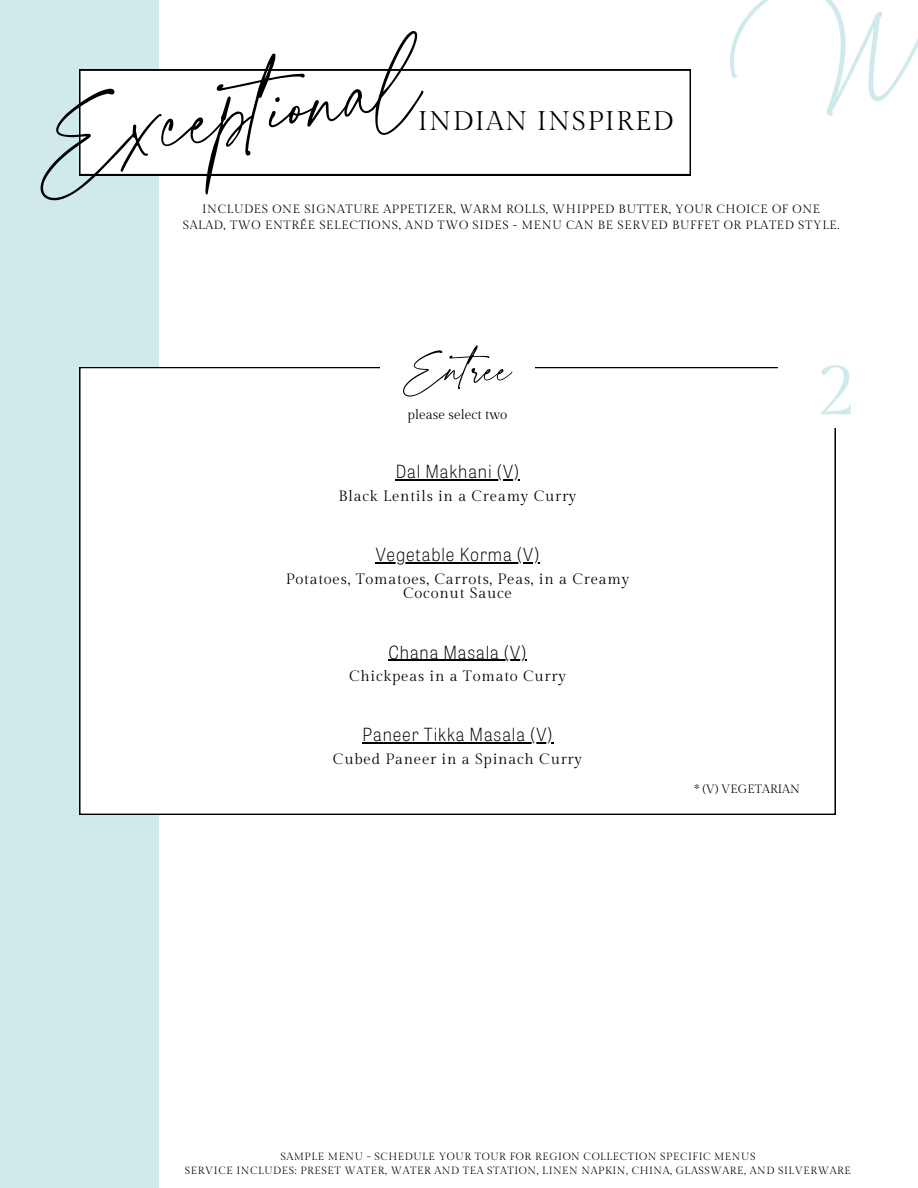
<style>
.page{position:relative;width:918px;height:1188px;background:#fff}
.page>*{position:absolute;margin:0;border:0;box-sizing:border-box;transform-origin:0 0}
.t1{font:180px "Adorn Story Script";color:#000}
.t2{font:81px "Adorn Story Script";color:#000}
.t3{font:75px "Gilda Display";color:#d0eaec}
.t4{font:27px "Gilda Display";letter-spacing:.05em;color:#000}
.t5{font:100 18px "Tablet Gothic Narrow W04";letter-spacing:.05em;color:#000}
.t6{font:15px/14.7px "Gilda Display";letter-spacing:.05em;color:#000;text-align:center}
.t7{font:13.5px "Gilda Display";color:#000}
.t8{font:12px/16px "Gilda Display";letter-spacing:.05em;color:#000;text-align:center}
.t9{font:12px "Gilda Display";color:#000}
.t10{font:10.5px "Gilda Display";letter-spacing:.05em;color:#000}
</style>
<div class="page">
<div style="left:0;top:0;width:159px;height:1188px;background:#d0eaec"></div>
<svg style="left:79px;top:70px;width:611px;height:105px"></svg>
<img style="left:730px;top:0;width:188px;height:116px">
<svg style="left:79px;top:367px;width:756px;height:448px"></svg>
<div style="left:778px;top:355px;width:115px;height:73px;background:#fff"></div>
<div style="left:380px;top:342px;width:155px;height:50px;background:#fff"></div>
<hr style="left:396px;top:479px;width:124px;height:2px;background:#000">
<hr style="left:376px;top:562px;width:164px;height:1px;background:#000">
<hr style="left:389px;top:660px;width:138px;height:1px;background:#000">
<hr style="left:362px;top:743px;width:192px;height:1px;background:#000">
<h1 class="t1" style="left:21px;top:47px;width:394px;rotate:-8deg">Exceptional</h1>
<p class="t4" style="left:418px;top:106px;width:257px">INDIAN INSPIRED</p>
<h3 class="t8" style="left:183px;top:201px;width:658px">INCLUDES ONE SIGNATURE APPETIZER, WARM ROLLS, WHIPPED BUTTER, YOUR CHOICE OF ONE<br>SALAD, TWO ENTRÉE SELECTIONS, AND TWO SIDES - MENU CAN BE SERVED BUFFET OR PLATED STYLE.</h3>
<h6 class="t2" style="left:403px;top:327px;width:110px">Entree</h6>
<p class="t7" style="left:408px;top:407px;width:101px">please select two</p>
<h5 class="t5" style="left:396px;top:460px;width:125px">Dal Makhani (V)</h5>
<h4 class="t6" style="left:339px;top:489px;width:239px">Black Lentils in a Creamy Curry</h4>
<h5 class="t5" style="left:376px;top:543px;width:165px">Vegetable Korma (V)</h5>
<h4 class="t6" style="left:286px;top:572px;width:345px">Potatoes, Tomatoes, Carrots, Peas, in a Creamy<br>Coconut Sauce</h4>
<h5 class="t5" style="left:389px;top:640px;width:139px">Chana Masala (V)</h5>
<h4 class="t6" style="left:349px;top:669px;width:218px">Chickpeas in a Tomato Curry</h4>
<h5 class="t5" style="left:362px;top:723px;width:192px">Paneer Tikka Masala (V)</h5>
<h4 class="t6" style="left:333px;top:752px;width:251px">Cubed Paneer in a Spinach Curry</h4>
<h2 class="t3" style="left:815px;top:347px;width:43px">2</h2>
<h5 class="t9" style="left:694px;top:783px;width:107px">* (V) VEGETARIAN</h5>
<h6 class="t10" style="left:280px;top:1150px;width:477px">SAMPLE MENU - SCHEDULE YOUR TOUR FOR REGION COLLECTION SPECIFIC MENUS</h6>
<p class="t10" style="left:185px;top:1164px;width:668px">SERVICE INCLUDES: PRESET WATER, WATER AND TEA STATION, LINEN NAPKIN, CHINA, GLASSWARE, AND SILVERWARE</p>
</div>
